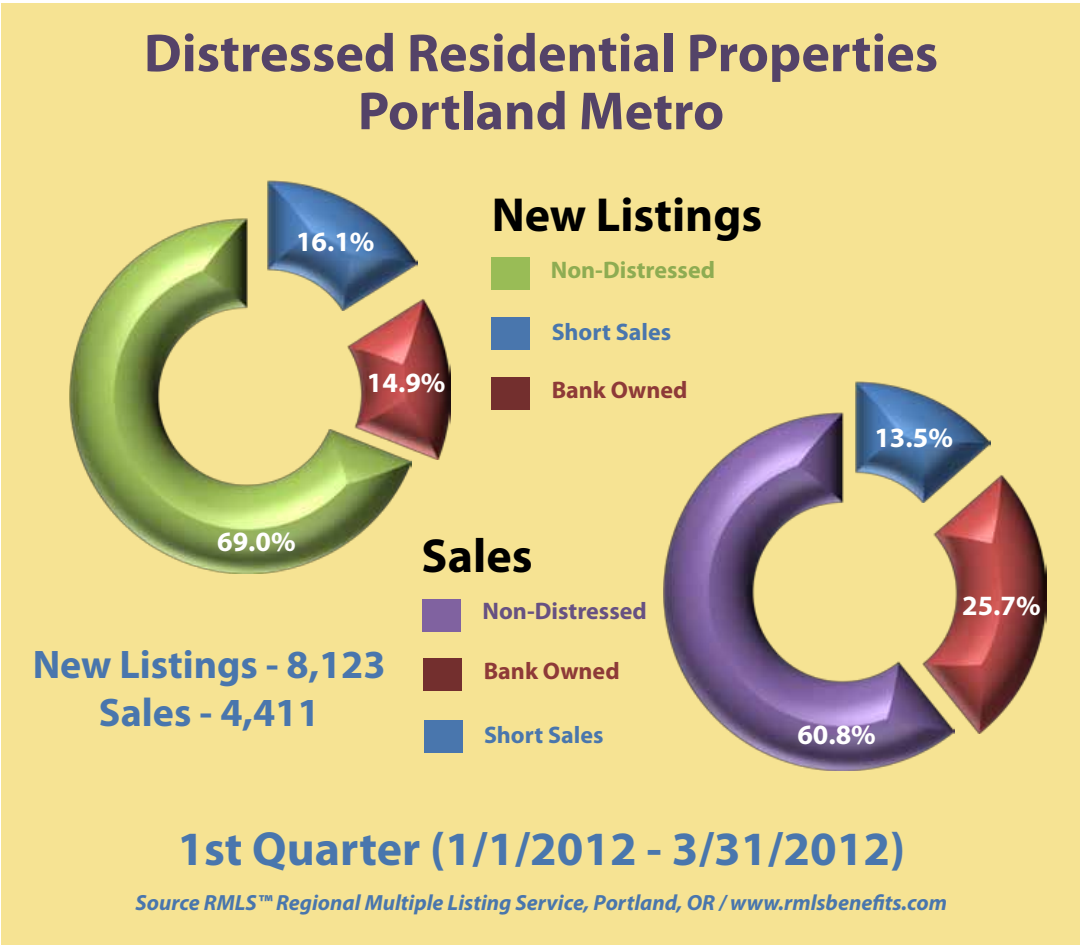
<style>
.page{position:relative;width:1080px;height:946px;background:#fff}
.page>*{position:absolute;margin:0;border:0;box-sizing:border-box;transform-origin:0 0}
.t1{font:700 54px/58px "Myriad Pro";color:#544368;text-align:center}
.t2{font:700 48px "Myriad Pro";color:#4976ad}
.t3{font:700 48px "Myriad Pro";color:#000}
.t4{font:700 40px/48px "Myriad Pro";color:#4976ad;text-align:center}
.t5{font:700 28px "Myriad Pro";color:#fff}
.t6{font:700 24px "Myriad Pro";color:#4976ad}
.t7{font:700 24px "Myriad Pro";color:#8e3a38}
.t8{font:700 24px "Myriad Pro";color:#8eac52}
.t9{font:700 24px "Myriad Pro";color:#675182}
.t10{font:italic 700 22px "Myriad Pro";color:#4976ad}
</style>
<div class="page">
<div style="left:1px;top:3px;width:1079px;height:941px;background:#f6e393"></div>
<div style="left:491px;top:318px;width:39px;height:32px;background:#4976ad"></div>
<div style="left:491px;top:378px;width:39px;height:32px;background:#732f2e"></div>
<div style="left:491px;top:258px;width:38px;height:32px;background:#99bc56"></div>
<div style="left:424px;top:720px;width:38px;height:33px;background:#4976ad"></div>
<div style="left:424px;top:658px;width:38px;height:33px;background:#732f2e"></div>
<div style="left:422px;top:599px;width:39px;height:32px;background:#8062a0"></div>
<img style="left:69px;top:180px;width:382px;height:394px">
<img style="left:663px;top:381px;width:384px;height:390px">
<h1 class="t1" style="left:144px;top:22px;width:795px">Distressed Residential Properties<br>Portland Metro</h1>
<p class="t5" style="left:296px;top:224px;width:80px">16.1%</p>
<p class="t5" style="left:367px;top:365px;width:80px">14.9%</p>
<h2 class="t3" style="left:492px;top:184px;width:272px">New Listings</h2>
<p class="t8" style="left:551px;top:254px;width:166px">Non-Distressed</p>
<p class="t6" style="left:551px;top:317px;width:121px">Short Sales</p>
<p class="t7" style="left:551px;top:374px;width:137px">Bank Owned</p>
<p class="t5" style="left:874px;top:419px;width:80px">13.5%</p>
<p class="t5" style="left:217px;top:523px;width:80px">69.0%</p>
<h3 class="t4" style="left:33px;top:639px;width:354px">New Listings - 8,123<br>Sales - 4,411</h3>
<h2 class="t3" style="left:421px;top:524px;width:113px">Sales</h2>
<p class="t9" style="left:482px;top:596px;width:166px">Non-Distressed</p>
<p class="t7" style="left:484px;top:655px;width:137px">Bank Owned</p>
<p class="t6" style="left:484px;top:719px;width:121px">Short Sales</p>
<p class="t5" style="left:797px;top:716px;width:80px">60.8%</p>
<p class="t5" style="left:962px;top:588px;width:80px">25.7%</p>
<h2 class="t2" style="left:177px;top:817px;width:729px">1st Quarter (1/1/2012 - 3/31/2012)</h2>
<p class="t10" style="left:135px;top:888px;width:813px">Source RMLS™ Regional Multiple Listing Service, Portland, OR / www.rmlsbenefits.com</p>
</div>
